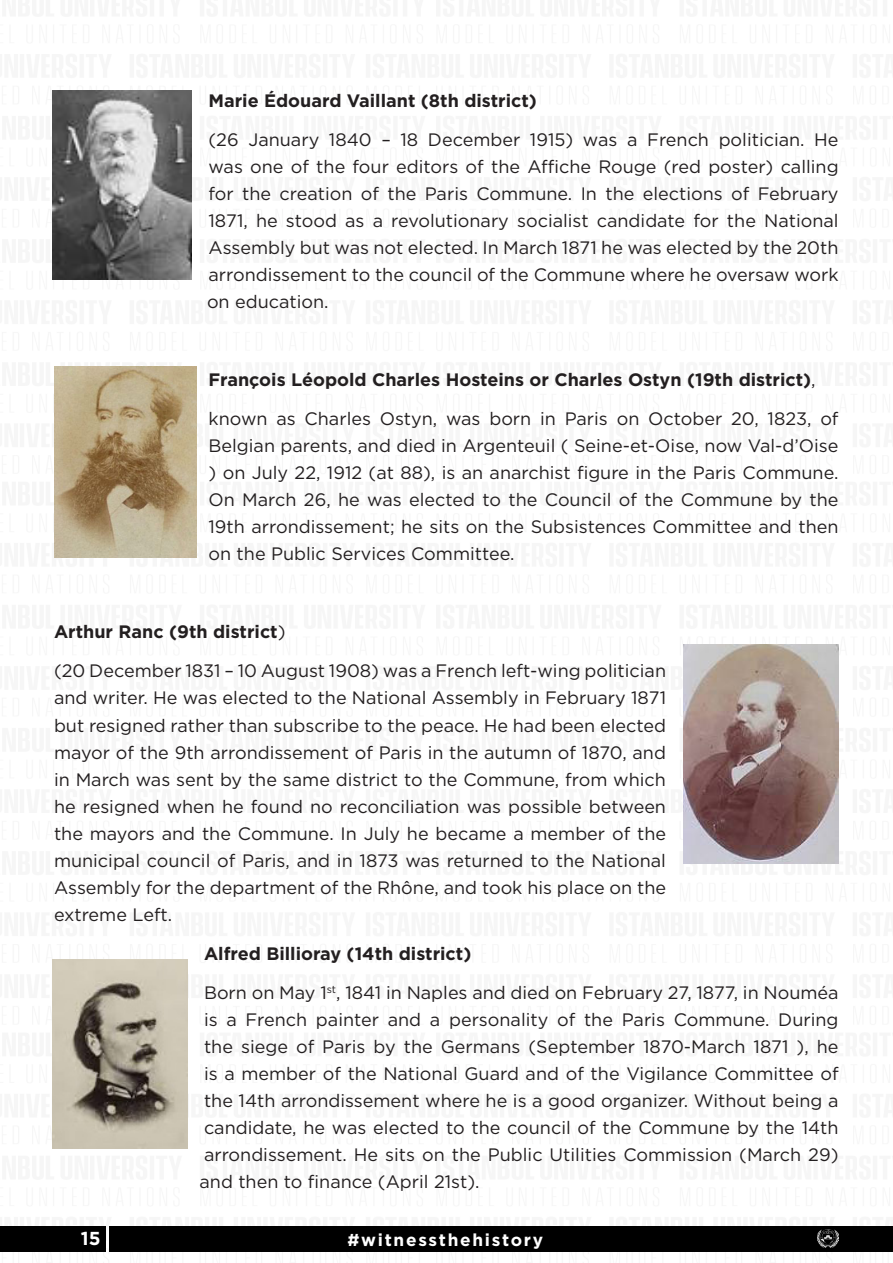
<style>
.page{position:relative;width:893px;height:1263px;background:#fff}
.page>*{position:absolute;margin:0;border:0;box-sizing:border-box;transform-origin:0 0}
.t1{font:700 18.75px "Gotham";color:#fff}
.t2{font:18px/27px "Gotham";color:#231f20;text-align:justify}
.t3{font:700 18px/39px "Gotham";color:#231f20}
.t4{font:700 17.25px "Gotham";letter-spacing:.1em;color:#fff}
.s1{font-weight:400}
.s2{font-weight:700}
</style>
<div class="page">
<div style="left:110px;top:1226px;width:783px;height:25px;background:#000"></div>
<div style="left:0;top:1226px;width:106px;height:25px;background:#000"></div>
<img style="left:817px;top:1230px;width:22px;height:17px">
<img style="left:53px;top:91px;width:139px;height:189px">
<img style="left:54px;top:367px;width:143px;height:190px">
<img style="left:684px;top:645px;width:155px;height:218px">
<img style="left:53px;top:960px;width:135px;height:189px">
<p class="t3" style="left:208px;top:81px;width:330px">Marie Édouard Vaillant (8th district)</p>
<p class="t2" style="left:207px;top:126px;width:633px">(26 January 1840 – 18 December 1915) was a French politician. He was one of the four editors of the Affiche Rouge (red poster) calling for the creation of the Paris Commune. In the elections of February 1871, he stood as a revolutionary socialist candidate for the National Assembly but was not elected. In March 1871 he was elected by the 20th arrondissement to the council of the Commune where he oversaw work on education.</p>
<p class="t3" style="left:208px;top:360px;width:631px">François Léopold Charles Hosteins or Charles Ostyn (19th district)<span class="s1">, known as Charles Ostyn, was born in Paris on October 20, 1823, of</span></p>
<p class="t2" style="left:208px;top:432px;width:631px">Belgian parents, and died in Argenteuil ( Seine-et-Oise, now Val-d’Oise ) on July 22, 1912 (at 88), is an anarchist figure in the Paris Commune.<br>On March 26, he was elected to the Council of the Commune by the 19th arrondissement; he sits on the Subsistences Committee and then on the Public Services Committee.</p>
<p class="t2" style="left:54px;top:612px;width:614px;line-height:39px"><span class="s2">Arthur Ranc (9th district</span>)<br>(20 December 1831 – 10 August 1908) was a French left-wing politician</p>
<p class="t2" style="left:54px;top:684px;width:614px">and writer. He was elected to the National Assembly in February 1871 but resigned rather than subscribe to the peace. He had been elected mayor of the 9th arrondissement of Paris in the autumn of 1870, and in March was sent by the same district to the Commune, from which he resigned when he found no reconciliation was possible between the mayors and the Commune. In July he became a member of the municipal council of Paris, and in 1873 was returned to the National Assembly for the department of the Rhône, and took his place on the extreme Left.</p>
<p class="t2" style="left:204px;top:933px;width:636px;line-height:39px"><span class="s2">Alfred Billioray (14th district)<br></span>Born on May 1<sup>st</sup>, 1841 in Naples and died on February 27, 1877, in Nouméa</p>
<p class="t2" style="left:200px;top:1005px;width:641px">is a French painter and a personality of the Paris Commune. During the siege of Paris by the Germans (September 1870-March 1871 ), he is a member of the National Guard and of the Vigilance Committee of the 14th arrondissement where he is a good organizer. Without being a candidate, he was elected to the council of the Commune by the 14th arrondissement. He sits on the Public Utilities Commission (March 29) and then to finance (April 21st).</p>
<p class="t1" style="left:81px;top:1226px;width:21px">15</p>
<p class="t4" style="left:347px;top:1228px;width:197px">#witnessthehistory</p>
</div>
